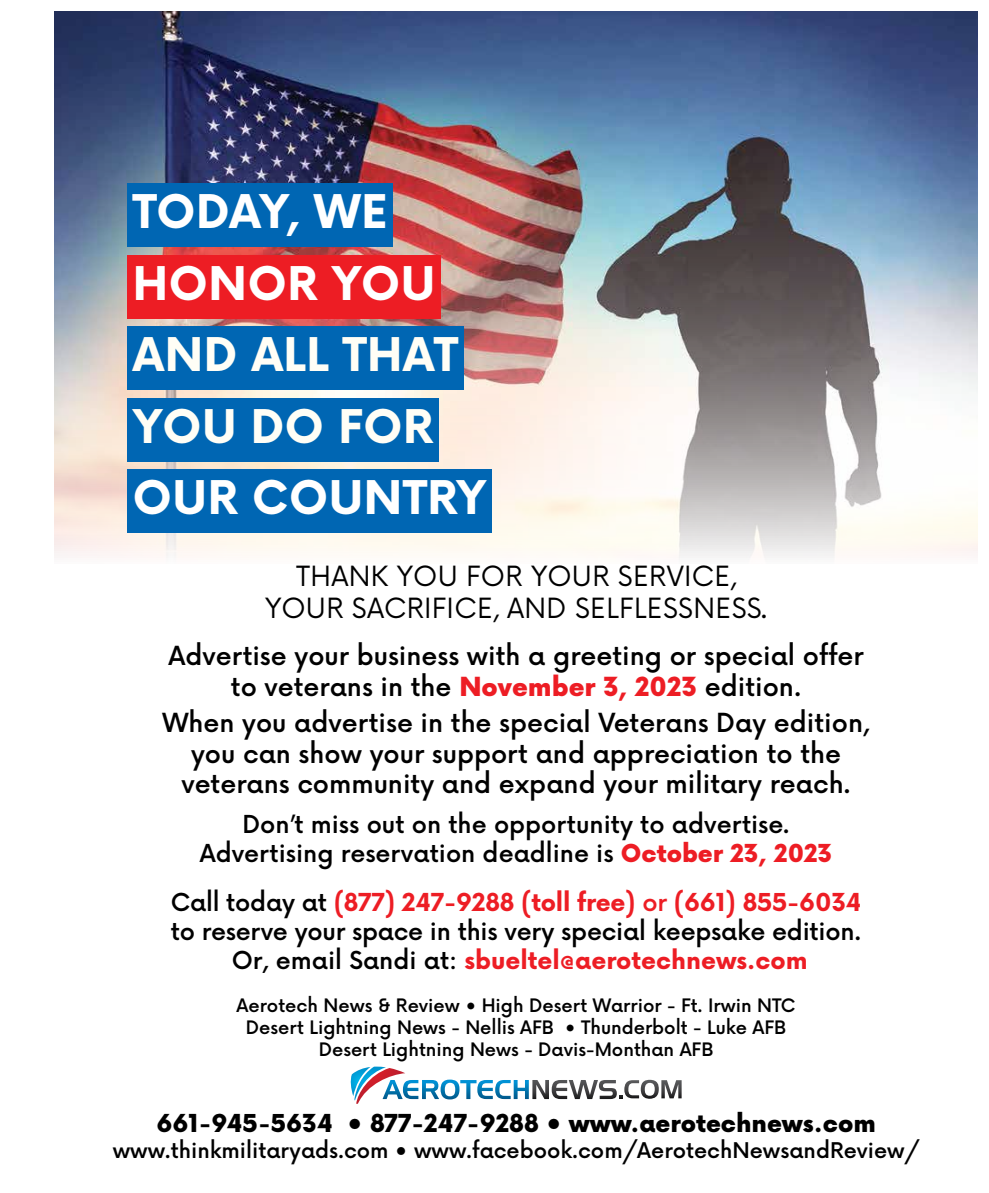
<style>
.page{position:relative;width:989px;height:1193px;background:#fff}
.page>*{position:absolute;margin:0;border:0;box-sizing:border-box;transform-origin:0 0}
.t1{font:700 45.25px/71.5px "Now";letter-spacing:.01em;color:#fff}
.t2{font:700 45.25px/71.5px "Now";letter-spacing:.01em;color:#fffef6}
.t3{font:27.12px/32.5px "Now Alt";letter-spacing:.015em;color:#000;text-align:center}
.t4{font:500 25.62px/30.8px "Now";color:#000;text-align:center}
.t5{font:500 24.12px/29px "Now";color:#000;text-align:center}
.t6{font:900 24.12px "Now";color:#000}
.t7{font:500 21.12px "Now";color:#000}
.t8{font:500 18.12px/21.8px "Now";color:#000;text-align:center}
.s1{font-weight:900;color:#ed1d24}
.s2{font-weight:700;color:#ed1d24}
.s3{color:#ed1d24}
</style>
<div class="page">
<img style="left:54px;top:11px;width:923px;height:547px">
<div style="left:127px;top:184px;width:266px;height:63px;background:#0066b3"></div>
<div style="left:127px;top:255px;width:314px;height:63px;background:#ed1d24"></div>
<div style="left:127px;top:327px;width:336px;height:63px;background:#0066b3"></div>
<div style="left:127px;top:398px;width:311px;height:63px;background:#0066b3"></div>
<div style="left:127px;top:470px;width:364px;height:63px;background:#0066b3"></div>
<svg style="left:350px;top:1066px;width:331px;height:37px"></svg>
<h1 class="t1" style="left:133px;top:175px;width:304px">TODAY, WE<br>HONOR YOU</h1>
<h1 class="t2" style="left:133px;top:318px;width:326px">AND ALL THAT<br>YOU DO FOR</h1>
<h1 class="t1" style="left:133px;top:460px;width:355px">OUR COUNTRY</h1>
<p class="t3" style="left:265px;top:558px;width:503px">THANK YOU FOR YOUR SERVICE,<br>YOUR SACRIFICE, AND SELFLESSNESS.</p>
<p class="t4" style="left:168px;top:639px;width:696px">Advertise your business with a greeting or special offer to veterans in the <span class="s1">November 3, 2023</span> edition.</p>
<p class="t4" style="left:162px;top:705px;width:708px">When you advertise in the special Veterans Day edition, you can show your support and appreciation to the veterans community and expand your military reach.</p>
<p class="t5" style="left:200px;top:808px;width:634px">Don’t miss out on the opportunity to advertise.<br>Advertising reservation deadline is <span class="s1">October 23, 2023</span></p>
<p class="t5" style="left:171px;top:886px;width:692px">Call today at <span class="s2">(877) 247-9288 (toll free)</span> <span class="s3">or</span> <span class="s2">(661) 855-6034 </span>to reserve your space in this very special keepsake edition.<br>Or, email Sandi at: <span class="s2">sbueltel@aerotechnews.com</span></p>
<p class="t8" style="left:236px;top:993px;width:560px">Aerotech News &amp; Review • High Desert Warrior - Ft. Irwin NTC<br>Desert Lightning News - Nellis AFB • Thunderbolt - Luke AFB<br>Desert Lightning News - Davis-Monthan AFB</p>
<p class="t6" style="left:156px;top:1106px;width:720px">661-945-5634 • 877-247-9288 • www.aerotechnews.com</p>
<p class="t7" style="left:113px;top:1133px;width:807px">www.thinkmilitaryads.com • www.facebook.com/AerotechNewsandReview/</p>
</div>
